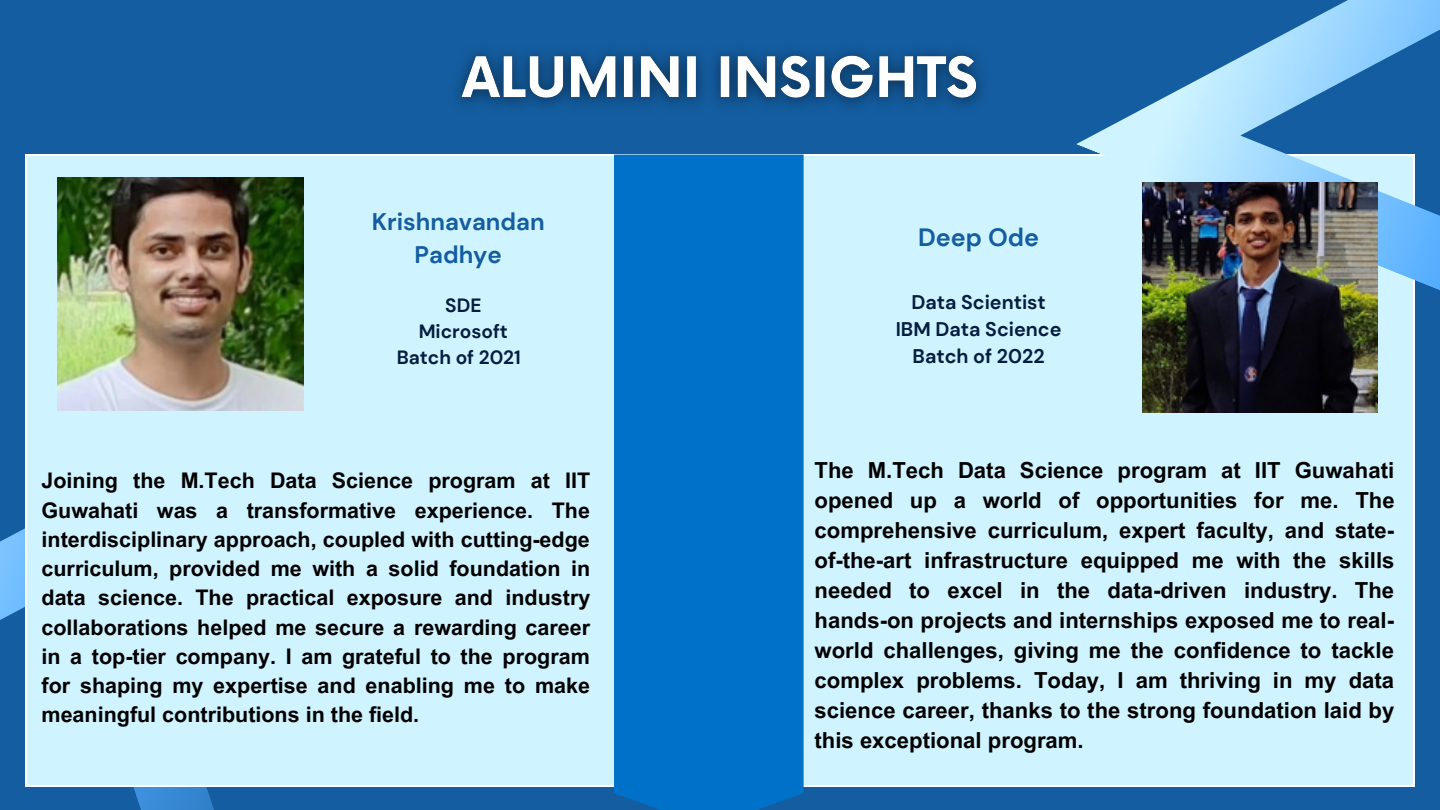
<style>
.page{position:relative;width:1440px;height:810px;background:#145da0}
.page>*{position:absolute;margin:0;border:0;box-sizing:border-box;transform-origin:0 0}
.t1{font:700 25px "DM Sans";color:#145da0}
.t2{font:700 24px/33px "DM Sans";color:#145da0;text-align:center}
.t3{font:700 22.1px/30px "Arial MT Pro";color:#000;text-align:justify}
.t4{font:700 21.5px/29.2px "Arial MT Pro";color:#000;text-align:justify}
.t5{font:700 19.7px "DM Sans";color:#051d40}
.t6{font:700 19.2px "DM Sans";color:#051d40}
</style>
<div class="page">
<svg style="left:0;top:528px;width:214px;height:282px"></svg>
<div style="left:25px;top:155px;width:1389px;height:632px;background:#cff4ff"></div>
<svg style="left:1075px;top:0;width:365px;height:411px"></svg>
<img style="left:58px;top:177px;width:246px;height:233px">
<img style="left:1142px;top:182px;width:235px;height:230px">
<div style="left:614px;top:155px;width:190px;height:655px;background:#0071c9"></div>
<img style="left:457px;top:50px;width:526px;height:57px">
<p class="t2" style="left:372px;top:205px;width:174px">Krishnavandan<br>Padhye</p>
<p class="t6" style="left:445px;top:293px;width:38px">SDE</p>
<p class="t6" style="left:419px;top:319px;width:91px">Microsoft</p>
<p class="t6" style="left:397px;top:345px;width:126px">Batch of 2021</p>
<p class="t1" style="left:918px;top:221px;width:122px">Deep Ode</p>
<p class="t5" style="left:911px;top:290px;width:136px">Data Scientist</p>
<p class="t5" style="left:896px;top:317px;width:167px">IBM Data Science</p>
<p class="t5" style="left:913px;top:344px;width:134px">Batch of 2022</p>
<p class="t4" style="left:42px;top:469px;width:550px">Joining the M.Tech Data Science program at IIT Guwahati was a transformative experience. The interdisciplinary approach, coupled with cutting-edge curriculum, provided me with a solid foundation in data science. The practical exposure and industry collaborations helped me secure a rewarding career in a top-tier company. I am grateful to the program for shaping my expertise and enabling me to make meaningful contributions in the field.</p>
<p class="t3" style="left:815px;top:458px;width:582px">The M.Tech Data Science program at IIT Guwahati opened up a world of opportunities for me. The comprehensive curriculum, expert faculty, and state&shy;of-the-art infrastructure equipped me with the skills needed to excel in the data-driven industry. The hands-on projects and internships exposed me to real&shy;world challenges, giving me the confidence to tackle complex problems. Today, I am thriving in my data science career, thanks to the strong foundation laid by this exceptional program.</p>
</div>
